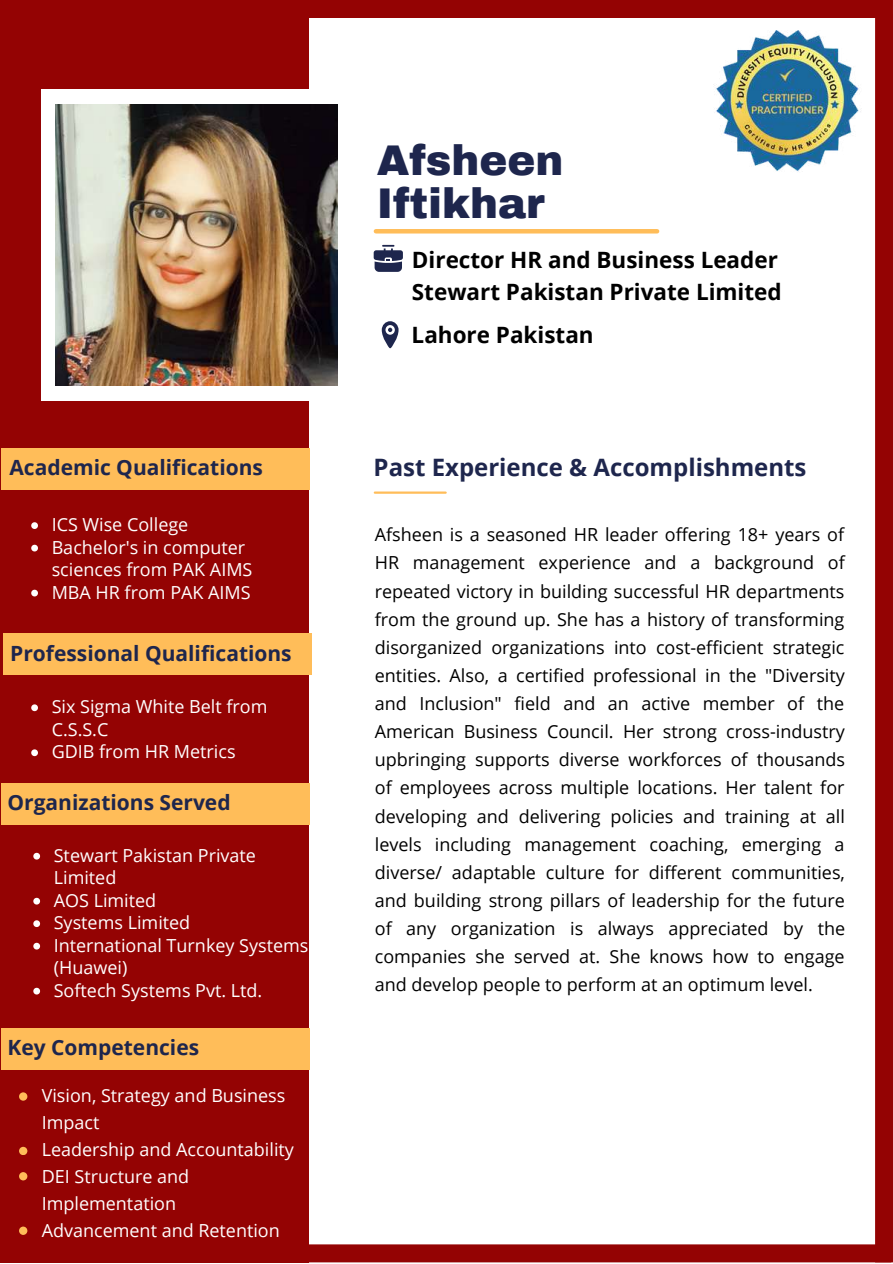
<style>
.page{position:relative;width:893px;height:1264px;background:#fff}
.page>*{position:absolute;margin:0;border:0;box-sizing:border-box;transform-origin:0 0}
.t1{font:900 42px/42.8px "Archivo";color:#1e264d}
.t2{font:700 24px "Open Sans";color:#1e264d}
.t3{font:700 22.5px/31.5px "Open Sans";color:#000}
.t4{font:700 21px "Open Sans";color:#1e264d}
.t5{font:18px/28px "Open Sans";color:#000;text-align:justify}
.t6{font:18px/22.5px "Open Sans";color:#fff}
</style>
<div class="page">
<div style="left:305px;top:0;width:587px;height:18px;background:#940303"></div>
<div style="left:294px;top:1244px;width:597px;height:18px;background:#940303"></div>
<div style="left:0;top:0;width:308px;height:1262px;background:#940303"></div>
<div style="left:41px;top:89px;width:311px;height:311px;background:#fff"></div>
<img style="left:56px;top:104px;width:281px;height:281px">
<div style="left:19px;top:1092px;width:8px;height:8px;background:#ffbd59;border-radius:50%"></div>
<svg style="left:382px;top:321px;width:16px;height:27px"></svg>
<hr style="left:376px;top:229px;width:281px;height:4px;background:#ffbd59">
<hr style="left:375px;top:491px;width:70px;height:3px;background:#ffbd59">
<svg style="left:373px;top:245px;width:30px;height:27px"></svg>
<div style="left:1px;top:448px;width:308px;height:41px;background:#ffbd59"></div>
<div style="left:3px;top:633px;width:308px;height:42px;background:#ffbd59"></div>
<div style="left:1px;top:783px;width:308px;height:42px;background:#ffbd59"></div>
<div style="left:1px;top:1027px;width:308px;height:42px;background:#ffbd59"></div>
<div style="left:19px;top:1172px;width:8px;height:8px;background:#ffbd59;border-radius:50%"></div>
<div style="left:875px;top:14px;width:17px;height:1248px;background:#940303"></div>
<img style="left:713px;top:30px;width:148px;height:142px">
<div style="left:19px;top:1146px;width:8px;height:9px;background:#ffbd59;border-radius:50%"></div>
<div style="left:19px;top:1226px;width:8px;height:8px;background:#ffbd59;border-radius:50%"></div>
<svg style="left:31px;top:522px;width:7px;height:7px"></svg>
<svg style="left:31px;top:544px;width:7px;height:7px"></svg>
<svg style="left:31px;top:589px;width:7px;height:7px"></svg>
<svg style="left:31px;top:704px;width:7px;height:7px"></svg>
<svg style="left:31px;top:749px;width:7px;height:7px"></svg>
<svg style="left:33px;top:852px;width:7px;height:7px"></svg>
<svg style="left:33px;top:897px;width:7px;height:7px"></svg>
<svg style="left:33px;top:920px;width:7px;height:7px"></svg>
<svg style="left:33px;top:942px;width:7px;height:7px"></svg>
<svg style="left:33px;top:987px;width:7px;height:7px"></svg>
<p class="t4" style="left:9px;top:452px;width:255px">Academic Qualifications</p>
<p class="t6" style="left:52px;top:513px;width:202px">ICS Wise College<br>Bachelor's in computer sciences from PAK AIMS<br>MBA HR from PAK AIMS</p>
<p class="t4" style="left:10px;top:638px;width:283px">Professional Qualifications</p>
<p class="t6" style="left:52px;top:695px;width:217px">Six Sigma White Belt from<br>C.S.S.C<br>GDIB from HR Metrics</p>
<p class="t4" style="left:8px;top:787px;width:224px">Organizations Served</p>
<p class="t6" style="left:54px;top:843px;width:256px">Stewart Pakistan Private<br>Limited<br>AOS Limited<br>Systems Limited<br>International Turnkey Systems (Huawei)<br>Softech Systems Pvt. Ltd.</p>
<p class="t4" style="left:8px;top:1032px;width:193px">Key Competencies</p>
<p class="t6" style="left:42px;top:1081px;width:254px;line-height:27px">Vision, Strategy and Business<br>Impact<br>Leadership and Accountability<br>DEI Structure and<br>Implementation<br>Advancement and Retention</p>
<h1 class="t1" style="left:377px;top:139px;width:188px">Afsheen<br>Iftikhar</h1>
<p class="t3" style="left:412px;top:244px;width:371px">Director HR and Business Leader<br>Stewart Pakistan Private Limited</p>
<p class="t3" style="left:411px;top:318px;width:183px">Lahore Pakistan</p>
<h2 class="t2" style="left:373px;top:450px;width:434px">Past Experience &amp; Accomplishments</h2>
<p class="t5" style="left:375px;top:520px;width:472px">Afsheen is a seasoned HR leader offering 18+ years of HR management experience and a background of repeated victory in building successful HR departments from the ground up. She has a history of transforming disorganized organizations into cost-efficient strategic entities. Also, a certified professional in the "Diversity and Inclusion" field and an active member of the American Business Council. Her strong cross-industry upbringing supports diverse workforces of thousands of employees across multiple locations. Her talent for developing and delivering policies and training at all levels including management coaching, emerging a diverse/ adaptable culture for different communities, and building strong pillars of leadership for the future of any organization is always appreciated by the companies she served at. She knows how to engage and develop people to perform at an optimum level.</p>
</div>
